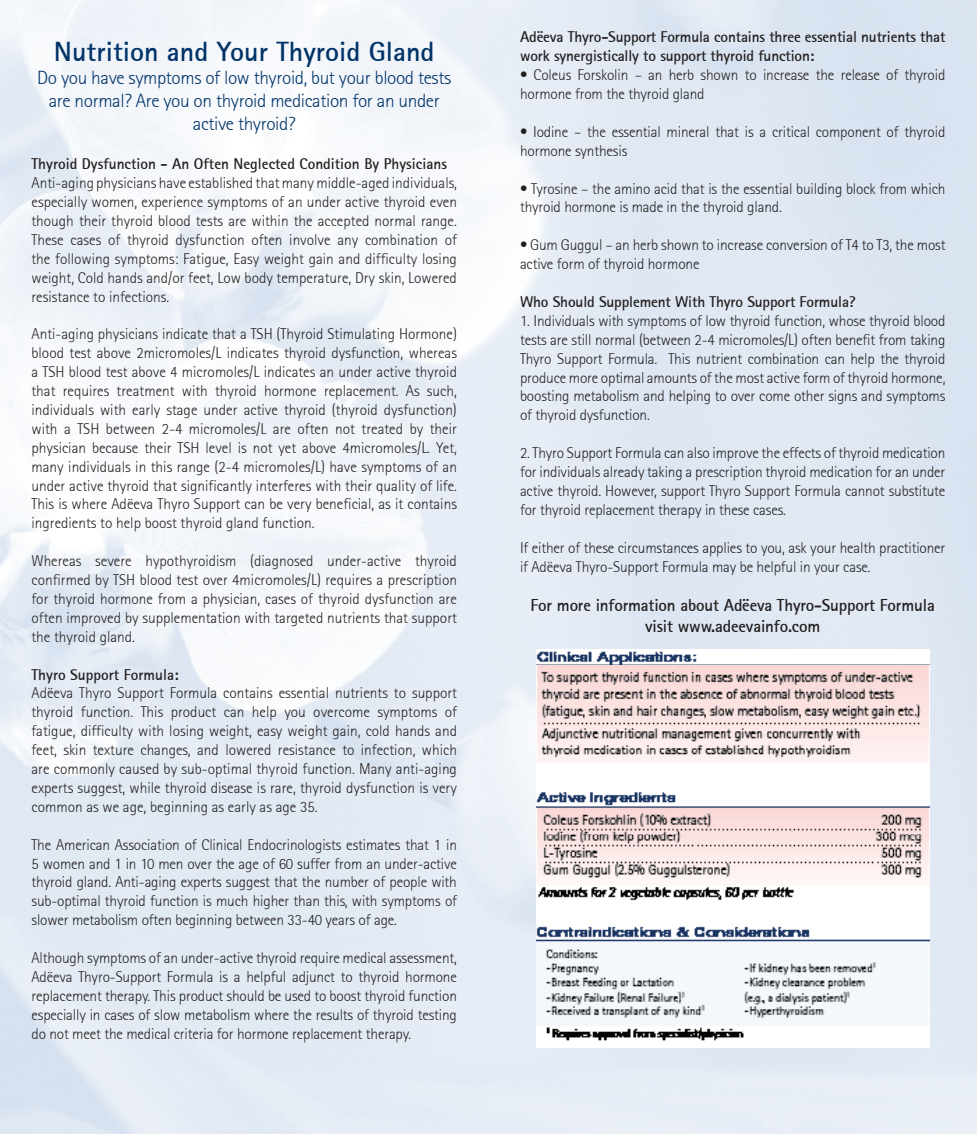
<style>
.page{position:relative;width:977px;height:1134px;background:#fff}
.page>*{position:absolute;margin:0;border:0;box-sizing:border-box;transform-origin:0 0}
.t1{font:700 28px "Rotis Sans Serif 65";color:#003367}
.t2{font:300 19.25px/23.1px "Rotis Sans Serif 45";letter-spacing:-.02em;color:#003367;text-align:center}
.t3{font:700 17.5px/21px "Rotis Sans Serif 65";letter-spacing:-.01em;color:#231f20;text-align:center}
.t4{font:300 15.75px/18.9px "Rotis Sans Serif 45";letter-spacing:-.01em;color:#231f20;text-align:justify}
.t5{font:700 15.75px/18.9px "Rotis Sans Serif 65";letter-spacing:-.01em;color:#231f20}
</style>
<div class="page">
<img style="left:0;top:0;width:976px;height:1134px">
<img style="left:536px;top:649px;width:393px;height:398px">
<h1 class="t1" style="left:54px;top:34px;width:382px">Nutrition and Your Thyroid Gland</h1>
<p class="t2" style="left:37px;top:66px;width:415px">Do you have symptoms of low thyroid, but your blood tests are normal? Are you on thyroid medication for an under active thyroid?</p>
<p class="t5" style="left:32px;top:154px;width:417px">Thyroid Dysfunction - An Often Neglected Condition By Physicians</p>
<p class="t4" style="left:32px;top:173px;width:427px">Anti-aging physicians have established that many middle-aged individuals, especially women, experience symptoms of an under active thyroid even though their thyroid blood tests are within the accepted normal range.<br>These cases of thyroid dysfunction often involve any combination of the following symptoms: Fatigue, Easy weight gain and difficulty losing weight, Cold hands and/or feet, Low body temperature, Dry skin, Lowered resistance to infections.</p>
<p class="t4" style="left:32px;top:325px;width:427px">Anti-aging physicians indicate that a TSH (Thyroid Stimulating Hormone) blood test above 2micromoles/L indicates thyroid dysfunction, whereas a TSH blood test above 4 micromoles/L indicates an under active thyroid that requires treatment with thyroid hormone replacement. As such, individuals with early stage under active thyroid (thyroid dysfunction) with a TSH between 2-4 micromoles/L are often not treated by their physician because their TSH level is not yet above 4micromoles/L. Yet, many individuals in this range (2-4 micromoles/L) have symptoms of an under active thyroid that significantly interferes with their quality of life.<br>This is where Adëeva Thyro Support can be very beneficial, as it contains ingredients to help boost thyroid gland function.</p>
<p class="t4" style="left:32px;top:551px;width:427px">Whereas severe hypothyroidism (diagnosed under-active thyroid confirmed by TSH blood test over 4micromoles/L) requires a prescription for thyroid hormone from a physician, cases of thyroid dysfunction are often improved by supplementation with targeted nutrients that support the thyroid gland.</p>
<p class="t5" style="left:32px;top:665px;width:149px">Thyro Support Formula:</p>
<p class="t4" style="left:32px;top:684px;width:427px">Adëeva Thyro Support Formula contains essential nutrients to support thyroid function. This product can help you overcome symptoms of fatigue, difficulty with losing weight, easy weight gain, cold hands and feet, skin texture changes, and lowered resistance to infection, which are commonly caused by sub-optimal thyroid function. Many anti-aging experts suggest, while thyroid disease is rare, thyroid dysfunction is very common as we age, beginning as early as age 35.</p>
<p class="t4" style="left:32px;top:835px;width:427px">The American Association of Clinical Endocrinologists estimates that 1 in 5 women and 1 in 10 men over the age of 60 suffer from an under-active thyroid gland. Anti-aging experts suggest that the number of people with sub-optimal thyroid function is much higher than this, with symptoms of slower metabolism often beginning between 33-40 years of age.</p>
<p class="t4" style="left:32px;top:948px;width:427px">Although symptoms of an under-active thyroid require medical assessment, Adëeva Thyro-Support Formula is a helpful adjunct to thyroid hormone replacement therapy. This product should be used to boost thyroid function especially in cases of slow metabolism where the results of thyroid testing do not meet the medical criteria for hormone replacement therapy.</p>
<p class="t5" style="left:520px;top:27px;width:427px">Adëeva Thyro-Support Formula contains three essential nutrients that work synergistically to support thyroid function:</p>
<p class="t4" style="left:520px;top:65px;width:427px">• Coleus Forskolin – an herb shown to increase the release of thyroid hormone from the thyroid gland</p>
<p class="t4" style="left:520px;top:122px;width:427px">• Iodine – the essential mineral that is a critical component of thyroid hormone synthesis</p>
<p class="t4" style="left:520px;top:179px;width:427px">• Tyrosine – the amino acid that is the essential building block from which thyroid hormone is made in the thyroid gland.</p>
<p class="t4" style="left:520px;top:236px;width:427px">• Gum Guggul – an herb shown to increase conversion of T4 to T3, the most active form of thyroid hormone</p>
<p class="t5" style="left:520px;top:292px;width:337px">Who Should Supplement With Thyro Support Formula?</p>
<p class="t4" style="left:520px;top:311px;width:427px">1. Individuals with symptoms of low thyroid function, whose thyroid blood tests are still normal (between 2-4 micromoles/L) often benefit from taking Thyro Support Formula. This nutrient combination can help the thyroid produce more optimal amounts of the most active form of thyroid hormone, boosting metabolism and helping to over come other signs and symptoms of thyroid dysfunction.</p>
<p class="t4" style="left:520px;top:443px;width:427px">2. Thyro Support Formula can also improve the effects of thyroid medication for individuals already taking a prescription thyroid medication for an under active thyroid. However, support Thyro Support Formula cannot substitute for thyroid replacement therapy in these cases.</p>
<p class="t4" style="left:520px;top:538px;width:427px">If either of these circumstances applies to you, ask your health practitioner if Adëeva Thyro-Support Formula may be helpful in your case.</p>
<p class="t3" style="left:530px;top:595px;width:406px">For more information about Adëeva Thyro-Support Formula visit www.adeevainfo.com</p>
</div>
